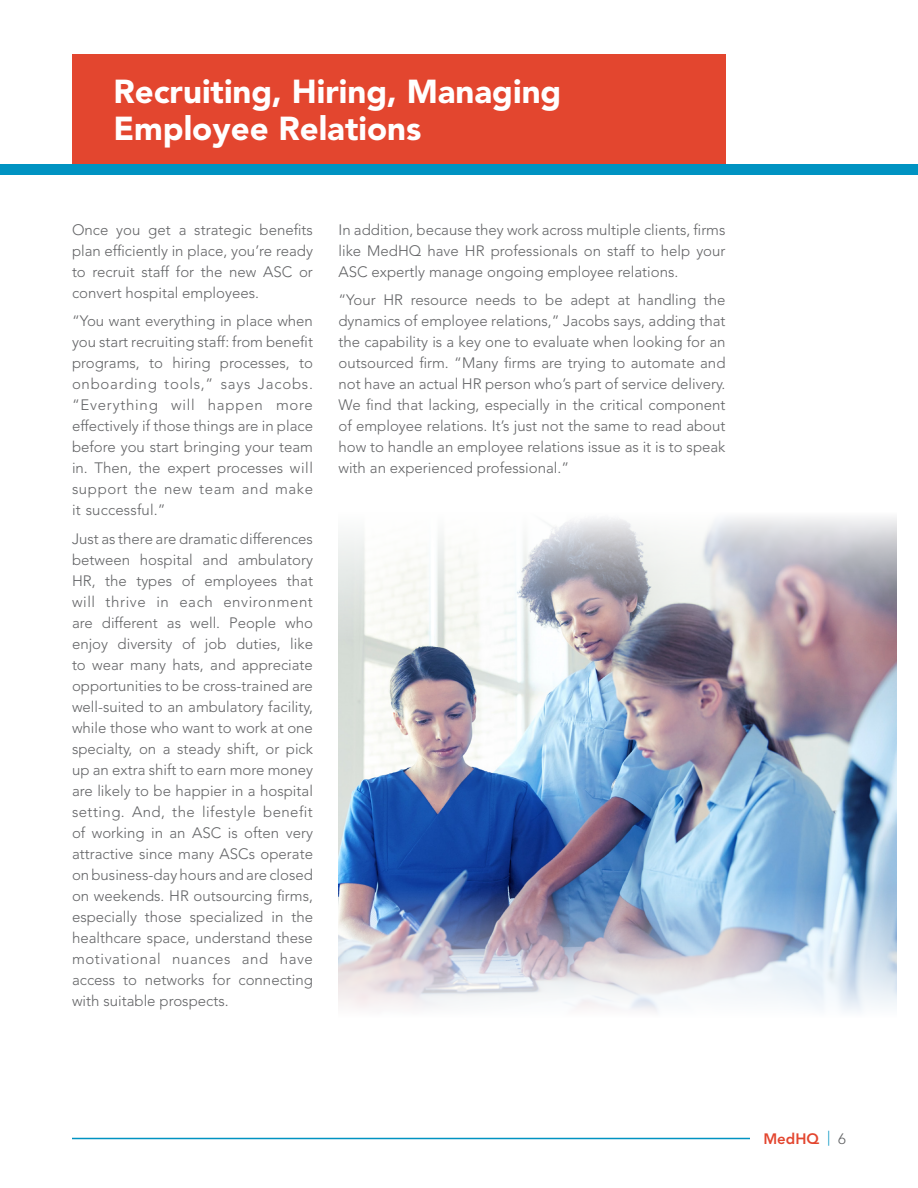
<style>
.page{position:relative;width:918px;height:1188px;background:#fff}
.page>*{position:absolute;margin:0;border:0;box-sizing:border-box;transform-origin:0 0}
.t1{font:900 33px/37.5px "Avenir LT Std";color:#fff}
.t2{font:300 15px/21px "Avenir LT Std";color:#636466;text-align:justify}
.t3{font:800 15px "Avenir LT Std";color:#e3462f}
.s1{font-weight:300;color:#0093c2}
.s2{font-weight:300;color:#636466}
</style>
<div class="page">
<div style="left:72px;top:54px;width:654px;height:110px;background:#e3462f"></div>
<img style="left:339px;top:641px;width:557px;height:247px">
<img style="left:338px;top:888px;width:559px;height:124px">
<svg style="left:338px;top:517px;width:559px;height:124px"></svg>
<div style="left:0;top:164px;width:918px;height:11px;background:#0093c2"></div>
<hr style="left:72px;top:1138px;width:678px;height:1px;background:#0093c2">
<h1 class="t1" style="left:113px;top:72px;width:450px">Recruiting, Hiring, Managing<br>Employee Relations</h1>
<p class="t2" style="left:72px;top:219px;width:243px">Once you get a strategic benefits plan efficiently in place, you’re ready to recruit staff for the new ASC or convert hospital employees.</p>
<p class="t2" style="left:72px;top:311px;width:243px">“You want everything in place when you start recruiting staff: from benefit programs, to hiring processes, to onboarding tools,” says Jacobs. “Everything will happen more effectively if those things are in place before you start bringing your team in. Then, the expert processes will support the new team and make it successful.”</p>
<p class="t2" style="left:72px;top:528px;width:243px">Just as there are dramatic differences between hospital and ambulatory HR, the types of employees that will thrive in each environment are different as well. People who enjoy diversity of job duties, like to wear many hats, and appreciate opportunities to be cross-trained are well-suited to an ambulatory facility, while those who want to work at one specialty, on a steady shift, or pick up an extra shift to earn more money are likely to be happier in a hospital setting. And, the lifestyle benefit of working in an ASC is often very attractive since many ASCs operate on business-day hours and are closed on weekends. HR outsourcing firms, especially those specialized in the healthcare space, understand these motivational nuances and have access to networks for connecting with suitable prospects.</p>
<p class="t2" style="left:339px;top:219px;width:389px">In addition, because they work across multiple clients, firms like MedHQ have HR professionals on staff to help your ASC expertly manage ongoing employee relations.</p>
<p class="t2" style="left:339px;top:290px;width:389px">“Your HR resource needs to be adept at handling the dynamics of employee relations,” Jacobs says, adding that the capability is a key one to evaluate when looking for an outsourced firm. “Many firms are trying to automate and not have an actual HR person who’s part of service delivery.<br>We find that lacking, especially in the critical component of employee relations. It’s just not the same to read about how to handle an employee relations issue as it is to speak with an experienced professional.”</p>
<p class="t3" style="left:763px;top:1130px;width:84px">MedHQ <span class="s1">|</span> <span class="s2">6</span></p>
</div>
